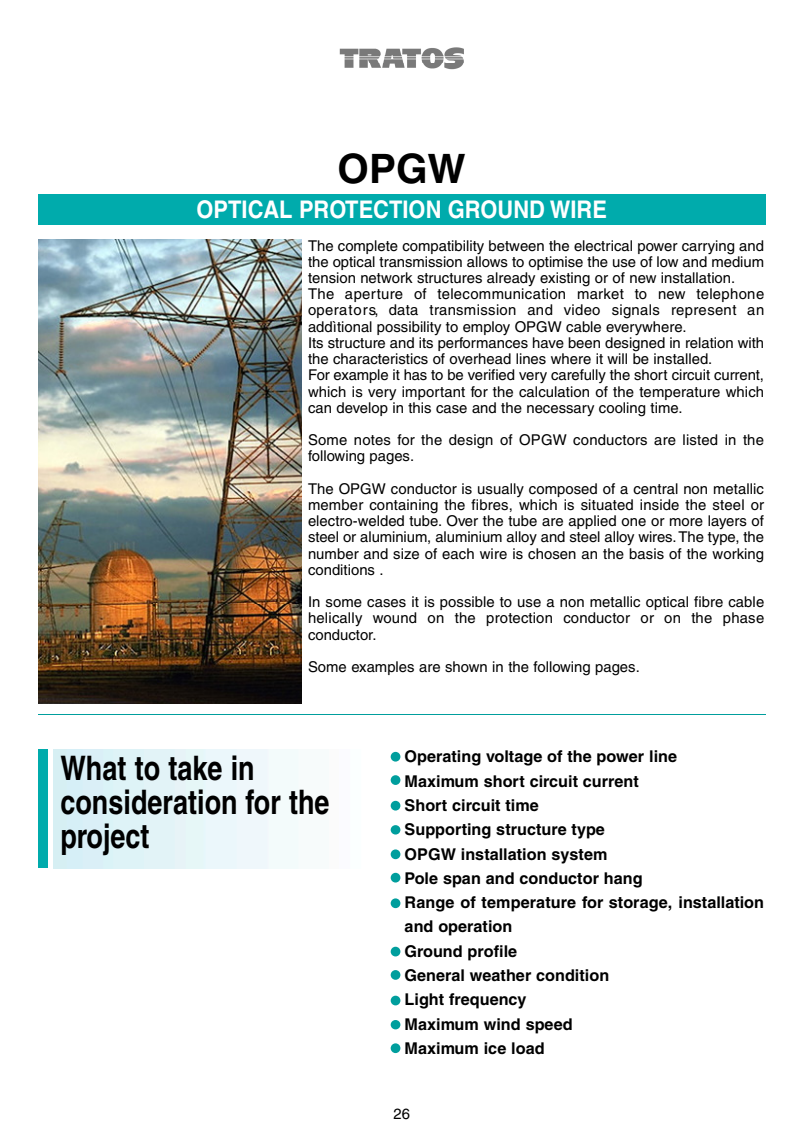
<style>
.page{position:relative;width:803px;height:1137px;background:#fff}
.page>*{position:absolute;margin:0;border:0;box-sizing:border-box;transform-origin:0 0}
.t1{font:700 40.5px "Helvetica";color:#000}
.t2{font:700 33.75px/33.9px "Helvetica";color:#000;scale:.8 1}
.t3{font:700 24.3px "Helvetica";color:#fff;scale:.9 1}
.t4{font:700 16.2px/24.3px "Helvetica";color:#000}
.t5{font:14.85px/16.2px "Helvetica";color:#000}
</style>
<div class="page">
<div style="left:38px;top:749px;width:9px;height:119px;background:#00abac"></div>
<img style="left:339px;top:47px;width:125px;height:22px">
<div style="left:38px;top:194px;width:727px;height:31px;background:#00abac"></div>
<img style="left:38px;top:239px;width:263px;height:464px">
<hr style="left:38px;top:714px;width:727px;height:1px;background:#009e9d">
<svg style="left:391px;top:751px;width:9px;height:10px"></svg>
<svg style="left:391px;top:775px;width:9px;height:9px"></svg>
<svg style="left:391px;top:800px;width:9px;height:10px"></svg>
<svg style="left:391px;top:825px;width:9px;height:9px"></svg>
<svg style="left:391px;top:849px;width:9px;height:10px"></svg>
<svg style="left:391px;top:872px;width:9px;height:10px"></svg>
<svg style="left:391px;top:898px;width:9px;height:9px"></svg>
<svg style="left:391px;top:946px;width:9px;height:10px"></svg>
<svg style="left:391px;top:970px;width:9px;height:9px"></svg>
<svg style="left:391px;top:995px;width:9px;height:10px"></svg>
<svg style="left:391px;top:1020px;width:9px;height:9px"></svg>
<svg style="left:391px;top:1043px;width:9px;height:9px"></svg>
<h1 class="t1" style="left:337px;top:154px;width:130px">OPGW</h1>
<h3 class="t3" style="left:196px;top:200px;width:457px">OPTICAL PROTECTION GROUND WIRE</h3>
<p class="t5" style="left:308px;top:239px;width:458px">The complete compatibility between the electrical power carrying and the optical transmission allows to optimise the use of low and medium tension network structures already existing or of new installation.<br>The aperture of telecommunication market to new telephone o p e ra t o r s, data transmission and video signals represent an addìtional possibility to employ OPGW cable everywhere.<br>Its structure and its performances have been designed in relation with the characteristics of overhead lines where it will be installed.<br>For example it has to be verified very carefully the short circuit current, which is very important for the calculation of the temperature which can develop in this case and the necessary cooling time.</p>
<p class="t5" style="left:308px;top:433px;width:457px">Some notes for the design of OPGW conductors are listed in the following pages.</p>
<p class="t5" style="left:308px;top:482px;width:457px;text-align:justify">The OPGW conductor is usually composed of a central non metallic member containing the fibres, which is situated inside the steel or electro-welded tube. Over the tube are applied one or more layers of steel or aluminium, aluminium alloy and steel alloy wires.The type, the number and size of each wire is chosen an the basis of the working conditions .</p>
<p class="t5" style="left:308px;top:595px;width:458px;text-align:justify">In some cases it is possible to use a non metallic optical fibre cable helically wound on the protection conductor or on the phase conductor.</p>
<p class="t5" style="left:308px;top:660px;width:333px">Some examples are shown in the following pages.</p>
<h2 class="t2" style="left:60px;top:754px;width:338px">What to take in consideration for the project</h2>
<p class="t4" style="left:404px;top:745px;width:361px">Operating voltage of the power line<br>Maximum short circuit current<br>Short circuit time<br>Supporting structure type<br>OPGW installation system<br>Pole span and conductor hang<br>Range of temperature for storage, installation and operation<br>Ground profile<br>General weather condition<br>Light frequency<br>Maximum wind speed<br>Maximum ice load</p>
<p class="t5" style="left:393px;top:1106px;width:18px">26</p>
</div>
